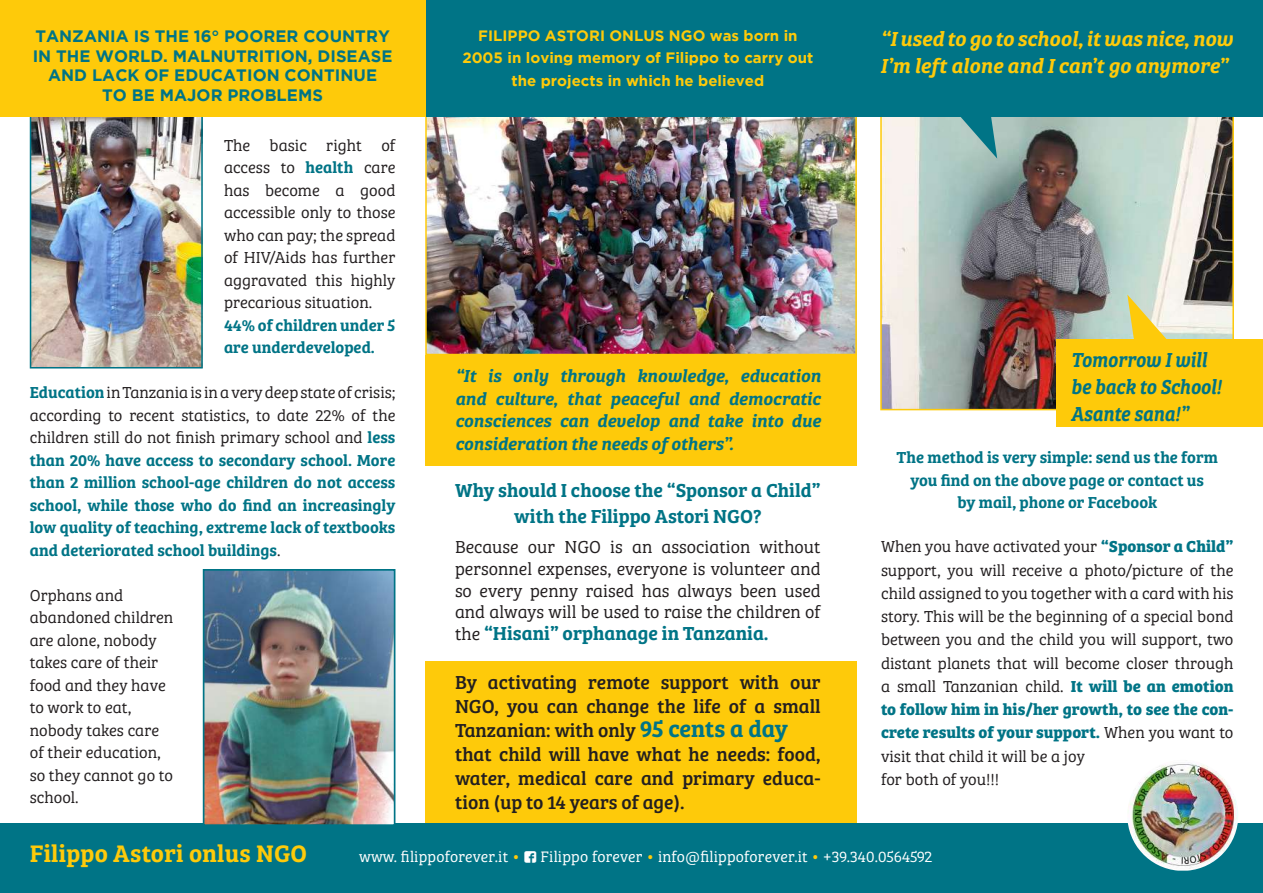
<style>
.page{position:relative;width:1263px;height:893px;background:#fff}
.page>*{position:absolute;margin:0;border:0;box-sizing:border-box;transform-origin:0 0}
.t1{font:600 24.75px "Bree Serif";letter-spacing:.01em;color:#feca0a}
.t2{font:italic 21px/27px "Bree Serif Sb";letter-spacing:-.005em;color:#feca0a}
.t3{font:italic 21px/27px "Bree Serif Sb";color:#007486;scale:.9 1}
.t4{font:19.5px/24px "Bree Serif";color:#231f20}
.t5{font:600 19.5px/25.5px "Bree Serif";color:#007486;text-align:center}
.t6{font:300 18px/21.8px "Bree Serif";color:#231f20;text-align:justify}
.t7{font:italic 18px/22.5px "Bree Serif Sb";letter-spacing:-.005em;color:#007486;text-align:justify}
.t8{font:300 16.5px/22.5px "Bree Serif";color:#231f20}
.t9{font:600 16.5px/22.5px "Bree Serif";color:#007486}
.t10{font:700 16.5px/19.8px "Gotham";letter-spacing:.005em;color:#007486;text-align:center}
.t11{font:300 15.75px "Bree Serif";letter-spacing:.01em;color:#fff}
.t12{font:700 15px/22.5px "Gotham";color:#feca0a;text-align:center}
.s1{font-weight:600;color:#007486}
.s2{font-weight:300;color:#231f20}
.s3{font-weight:300;font-size:18px;color:#231f20}
.s4{font-weight:600;font-size:24px;color:#007486}
.s5{font-weight:700;color:#007486}
.s6{font-weight:600;color:#feca0a}
.s7{font-family:"Social Font Face";font-weight:400}
</style>
<div class="page">
<img style="left:33px;top:117px;width:167px;height:248px">
<div style="left:30px;top:114px;width:173px;height:254px;border:2px solid #007486"></div>
<img style="left:428px;top:117px;width:426px;height:235px">
<div style="left:425px;top:112px;width:432px;height:243px;border:2px solid #feca0a"></div>
<div style="left:425px;top:662px;width:432px;height:162px;background:#feca0a"></div>
<div style="left:425px;top:355px;width:432px;height:111px;background:#feca0a"></div>
<img style="left:883px;top:117px;width:348px;height:290px">
<div style="left:425px;top:0;width:838px;height:117px;background:#007486"></div>
<div style="left:0;top:0;width:425px;height:117px;background:#feca0a"></div>
<svg style="left:949px;top:117px;width:48px;height:42px;background:#7aafaf"></svg>
<svg style="left:1127px;top:294px;width:49px;height:45px;background:#eadd98"></svg>
<div style="left:1057px;top:339px;width:206px;height:87px;background:#feca0a"></div>
<div style="left:0;top:824px;width:1263px;height:69px;background:#007486"></div>
<img style="left:1127px;top:760px;width:111px;height:111px;border-radius:54px">
<img style="left:206px;top:572px;width:186px;height:251px">
<div style="left:203px;top:569px;width:192px;height:257px;border:2px solid #007486"></div>
<p class="t10" style="left:33px;top:26px;width:361px">TANZANIA IS THE 16° POORER COUNTRY<br>IN THE WORLD. MALNUTRITION, DISEASE<br>AND LACK OF EDUCATION CONTINUE<br>TO BE MAJOR PROBLEMS</p>
<p class="t8" style="left:224px;top:133px;width:173px;text-align:justify">The basic right of access to <span class="s1">health</span> care has become a good accessible only to those who can pay; the spread of HIV/Aids has further aggravated this highly precarious situation.</p>
<p class="t9" style="left:224px;top:313px;width:173px">44% of children under 5 are underdeveloped.</p>
<p class="t9" style="left:30px;top:380px;width:367px;text-align:justify">Education <span class="s2">in Tanzania is in a very deep state of crisis; according to recent statistics, to date 22% of the children still do not finish primary school and</span> less than 20% have access to secondary school. More than 2 million school-age children do not access school, while those who do find an increasingly low quality of teaching, extreme lack of textbooks and deteriorated school buildings<span class="s2">.</span></p>
<p class="t8" style="left:30px;top:583px;width:145px">Orphans and abandoned children are alone, nobody takes care of their food and they have to work to eat, nobody takes care of their education, so they cannot go to school.</p>
<p class="t12" style="left:462px;top:24px;width:353px">FILIPPO ASTORI ONLUS NGO was born in<br>2005 in loving memory of Filippo to carry out the projects in which he believed</p>
<p class="t7" style="left:455px;top:363px;width:367px">“It is only through knowledge, education and culture, that peaceful and democratic consciences can develop and take into due consideration the needs of others”.</p>
<p class="t5" style="left:455px;top:477px;width:367px">Why should I choose the “Sponsor a Child” with the Filippo Astori NGO?</p>
<p class="t6" style="left:455px;top:535px;width:367px">Because our NGO is an association without personnel expenses, everyone is volunteer and so every penny raised has always been used and always will be used to raise the children of</p>
<p class="t5" style="left:455px;top:619px;width:315px"><span class="s3">the</span> “Hisani” orphanage in Tanzania.</p>
<p class="t4" style="left:455px;top:669px;width:367px">By activating remote support with our NGO, you can change the life of a small Tanzanian: with only <span class="s4">95 cents a day </span>that child will have what he needs: food, water, medical care and primary educa&shy;tion (up to 14 years of age).</p>
<p class="t2" style="left:880px;top:23px;width:354px">“I used to go to school, it was nice, now<br>I’m left alone and I can’t go anymore”</p>
<p class="t3" style="left:1071px;top:344px;width:169px">Tomorrow I will be back to School!<br>Asante sana!”</p>
<p class="t9" style="left:897px;top:445px;width:323px;text-align:center">The method is very simple: send us the form you find on the above page or contact us<br>by mail, phone or Facebook</p>
<p class="t8" style="left:881px;top:534px;width:354px;line-height:23.2px">When you have activated your <span class="s5">“Sponsor a Child” </span>support, you will receive a photo/picture of the child assigned to you together with a card with his story. This will be the beginning of a special bond between you and the child you will support, two distant planets that will become closer through a small Tanzanian child. <span class="s5">It will be an emotion to follow him in his/her growth, to see the con&shy;crete results of your support.</span> When you want to visit that child it will be a joy<br>for both of you!!!</p>
<h1 class="t1" style="left:30px;top:835px;width:279px">Filippo Astori onlus NGO</h1>
<p class="t11" style="left:359px;top:846px;width:575px">www. filippoforever.it <span class="s6">•</span> <span class="s7">`</span> Filippo forever <span class="s6">•</span> info@filippoforever.it <span class="s6">•</span> +39.340.0564592</p>
</div>
